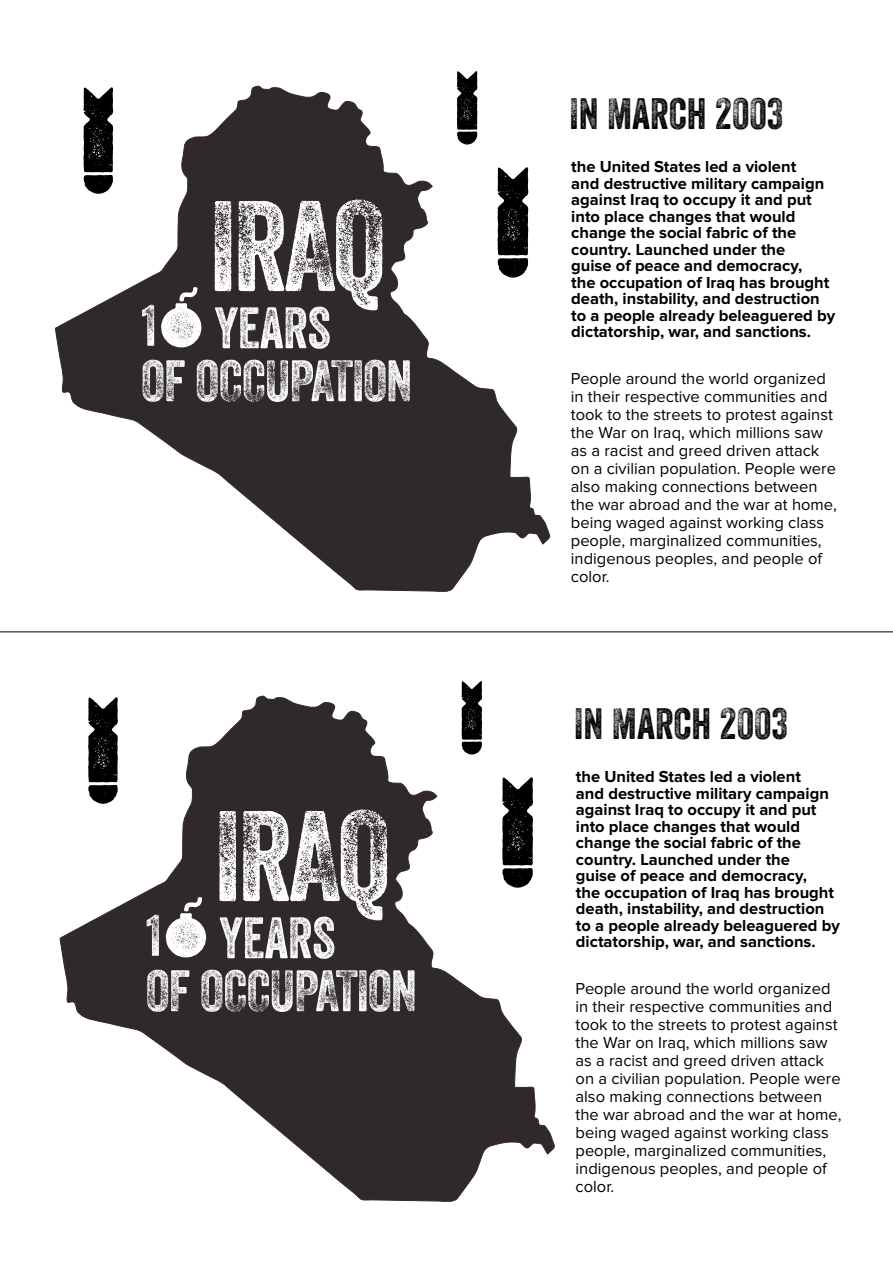
<style>
.page{position:relative;width:893px;height:1263px;background:#fff}
.page>*{position:absolute;margin:0;border:0;box-sizing:border-box;transform-origin:0 0}
.t1{font:152.25px "Veneer Extras";color:#000}
.t2{font:146.85px "Veneer Extras";color:#000}
.t3{font:124.35px "Veneer Three";letter-spacing:-.03em;color:#fff}
.t4{font:101.25px "Veneer Extras";color:#000}
.t5{font:56.55px "Veneer Three";letter-spacing:-.02em;color:#fff}
.t6{font:42.6px "Veneer Three";color:#000}
.t7{font:16.5px/18px "Proxima Nova";color:#000}
.t8{font:700 16.5px/16.5px "Proxima Nova";color:#000}
.s1{font-family:"Veneer Extras";font-size:82.65px}
</style>
<div class="page">
<hr style="left:0;top:631px;width:893px;height:1px;background:#000">
<svg style="left:54px;top:86px;width:497px;height:506px;fill:#30292c"></svg>
<svg style="left:59px;top:695px;width:496px;height:507px;fill:#30292c"></svg>
<h2 class="t2" style="left:76px;top:57px;width:46px">A</h2>
<h3 class="t3" style="left:209px;top:171px;width:177px">IRAQ</h3>
<h3 class="t5" style="left:141px;top:293px;width:191px">1<span class="s1">E</span> YEARS</h3>
<h3 class="t5" style="left:141px;top:346px;width:273px">OF OCCUPATION</h3>
<h2 class="t2" style="left:81px;top:667px;width:46px">A</h2>
<h3 class="t5" style="left:146px;top:901px;width:66px">1<span class="s1">E</span></h3>
<h3 class="t3" style="left:214px;top:780px;width:177px">IRAQ</h3>
<h3 class="t5" style="left:219px;top:903px;width:118px">YEARS</h3>
<h3 class="t5" style="left:146px;top:956px;width:273px">OF OCCUPATION</h3>
<h3 class="t4" style="left:452px;top:50px;width:32px">A</h3>
<h1 class="t1" style="left:490px;top:136px;width:47px">A</h1>
<h3 class="t6" style="left:569px;top:88px;width:215px">IN MARCH 2003</h3>
<p class="t8" style="left:571px;top:159px;width:265px">the United States led a violent<br>and destructive military campaign against Iraq to occupy it and put into place changes that would change the social fabric of the country. Launched under the<br>guise of peace and democracy,<br>the occupation of Iraq has brought death, instability, and destruction to a people already beleaguered by dictatorship, war, and sanctions.</p>
<p class="t7" style="left:571px;top:370px;width:267px">People around the world organized in their respective communities and took to the streets to protest against the War on Iraq, which millions saw as a racist and greed driven attack on a civilian population. People were also making connections between the war abroad and the war at home, being waged against working class people, marginalized communities, indigenous peoples, and people of color.</p>
<h3 class="t4" style="left:457px;top:660px;width:32px">A</h3>
<h1 class="t1" style="left:495px;top:746px;width:47px">A</h1>
<h3 class="t6" style="left:574px;top:698px;width:215px">IN MARCH 2003</h3>
<p class="t8" style="left:576px;top:769px;width:265px">the United States led a violent<br>and destructive military campaign against Iraq to occupy it and put into place changes that would change the social fabric of the country. Launched under the<br>guise of peace and democracy,<br>the occupation of Iraq has brought death, instability, and destruction to a people already beleaguered by dictatorship, war, and sanctions.</p>
<p class="t7" style="left:576px;top:980px;width:267px">People around the world organized in their respective communities and took to the streets to protest against the War on Iraq, which millions saw as a racist and greed driven attack on a civilian population. People were also making connections between the war abroad and the war at home, being waged against working class people, marginalized communities, indigenous peoples, and people of color.</p>
</div>
